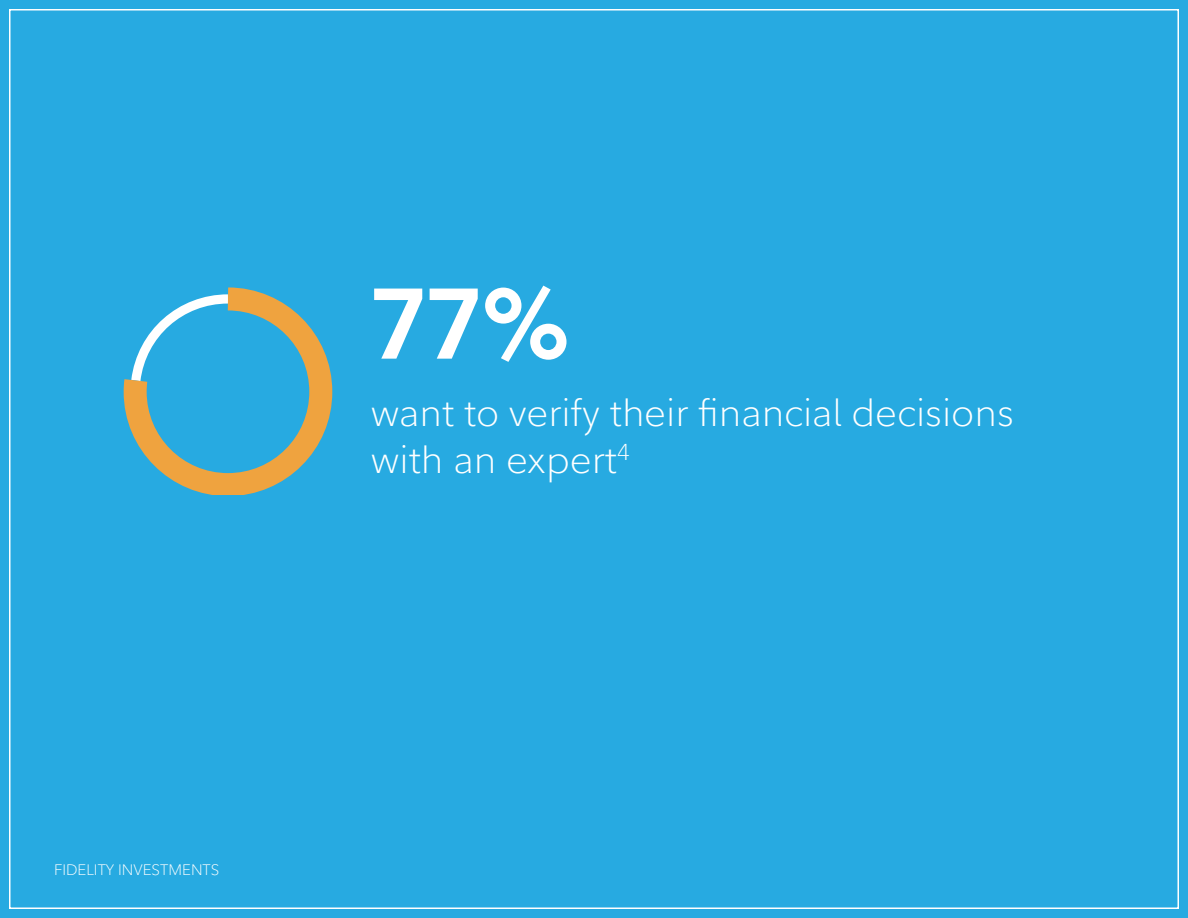
<style>
.page{position:relative;width:1188px;height:918px;background:#27aae1}
.page>*{position:absolute;margin:0;border:0;box-sizing:border-box;transform-origin:0 0}
.t1{font:700 99px "Fidelity Sans";color:#fff}
.t2{font:300 39px/46.8px "Fidelity Sans";color:#fff}
.t3{font:300 15px "Fidelity Sans";color:#fff}
</style>
<div class="page">
<svg style="left:123px;top:287px;width:210px;height:208px"></svg>
<p class="t3" style="left:54px;top:860px;width:167px">FIDELITY INVESTMENTS</p>
<h1 class="t1" style="left:371px;top:259px;width:201px">77%</h1>
<p class="t2" style="left:371px;top:390px;width:644px">want to verify their financial decisions with an expert<sup>4</sup></p>
</div>
